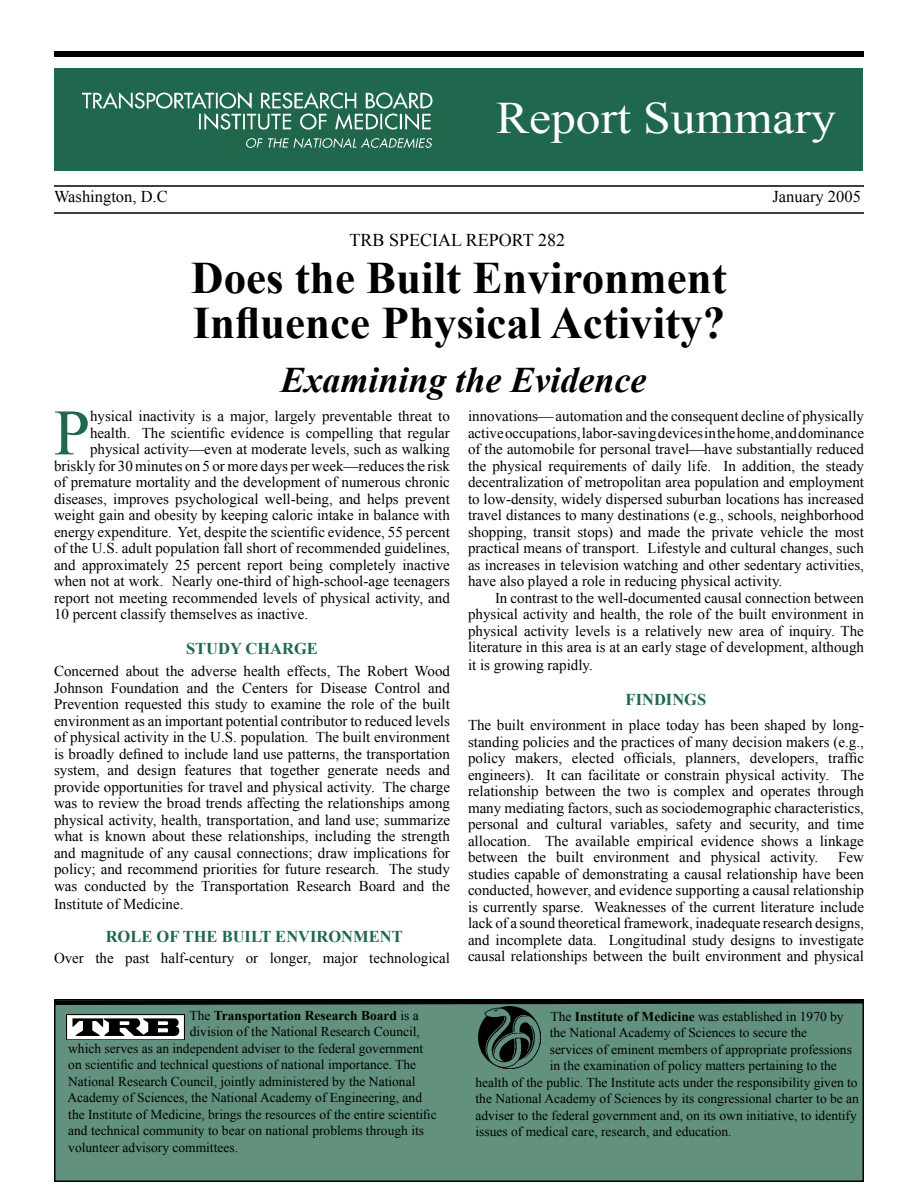
<style>
.page{position:relative;width:918px;height:1188px;background:#fff}
.page>*{position:absolute;margin:0;border:0;box-sizing:border-box;transform-origin:0 0}
.t1{font:64.8px "Times New Roman";color:#1f674d}
.t2{font:700 45px/45px "Times New Roman";color:#000}
.t3{font:45px "Times New Roman";color:#fff;scale:1.1 1}
.t4{font:italic 700 36px "Times New Roman";color:#000}
.t5{font:18px "Times New Roman";color:#000}
.t6{font:700 16.5px "Times New Roman";color:#1f674d}
.t7{font:16.5px "Times New Roman";color:#000}
.t8{font:15px/16.5px "Times New Roman";color:#000;text-align:justify}
.t9{font:13.5px "Times New Roman";color:#000}
.t10{font:700 13.5px "Times New Roman";color:#000}
.s1{font-weight:400}
.s2{font-weight:700}
</style>
<div class="page">
<div style="left:54px;top:51px;width:810px;height:6px;background:#000"></div>
<div style="left:55px;top:68px;width:808px;height:103px;background:#1f674d"></div>
<div style="left:55px;top:1000px;width:808px;height:181px;background:#62917e"></div>
<div style="left:54px;top:999px;width:810px;height:183px;border:2px solid #000"></div>
<svg style="left:54px;top:999px;width:810px;height:8px"></svg>
<hr style="left:54px;top:212px;width:810px;height:2px;background:#000">
<hr style="left:54px;top:185px;width:810px;height:2px;background:#000">
<img style="left:83px;top:93px;width:349px;height:33px">
<div style="left:223px;top:111px;width:211px;height:39px;background:#1f664a"></div>
<img style="left:200px;top:113px;width:232px;height:34px">
<img style="left:479px;top:1007px;width:61px;height:61px">
<img style="left:66px;top:1014px;width:118px;height:26px">
<h2 class="t3" style="left:496px;top:88px;width:310px">Report Summary</h2>
<p class="t7" style="left:54px;top:185px;width:115px">Washington, D.C</p>
<p class="t7" style="left:773px;top:185px;width:90px">January 2005</p>
<p class="t5" style="left:350px;top:228px;width:217px">TRB SPECIAL REPORT 282</p>
<h2 class="t2" style="left:191px;top:254px;width:537px">Does the Built Environment<br>Influence Physical Activity?</h2>
<h3 class="t4" style="left:280px;top:355px;width:368px">Examining the Evidence</h3>
<h1 class="t1" style="left:54px;top:389px;width:38px">P</h1>
<p class="t8" style="left:90px;top:408px;width:361px">hysical inactivity is a major, largely preventable threat to</p>
<p class="t8" style="left:90px;top:424px;width:361px">health. The scientific evidence is compelling that regular</p>
<p class="t8" style="left:90px;top:441px;width:361px">physical activity—even at moderate levels, such as walking</p>
<p class="t8" style="left:54px;top:457px;width:398px">briskly for 30 minutes on 5 or more days per week—reduces the risk</p>
<p class="t8" style="left:54px;top:474px;width:397px">of premature mortality and the development of numerous chronic</p>
<p class="t8" style="left:54px;top:490px;width:397px">diseases, improves psychological well-being, and helps prevent</p>
<p class="t8" style="left:54px;top:507px;width:397px">weight gain and obesity by keeping caloric intake in balance with</p>
<p class="t8" style="left:54px;top:523px;width:398px">energy expenditure. Yet, despite the scientific evidence, 55 percent</p>
<p class="t8" style="left:54px;top:540px;width:397px">of the U.S. adult population fall short of recommended guidelines,</p>
<p class="t8" style="left:54px;top:556px;width:397px">and approximately 25 percent report being completely inactive</p>
<p class="t8" style="left:54px;top:573px;width:398px">when not at work. Nearly one-third of high-school-age teenagers</p>
<p class="t8" style="left:54px;top:589px;width:397px">report not meeting recommended levels of physical activity, and</p>
<p class="t8" style="left:54px;top:606px;width:256px">10 percent classify themselves as inactive.</p>
<p class="t6" style="left:186px;top:637px;width:133px">STUDY CHARGE</p>
<p class="t8" style="left:54px;top:663px;width:398px">Concerned about the adverse health effects, The Robert Wood Johnson Foundation and the Centers for Disease Control and Prevention requested this study to examine the role of the built environment as an important potential contributor to reduced levels of physical activity in the U.S. population. The built environment is broadly defined to include land use patterns, the transportation system, and design features that together generate needs and provide opportunities for travel and physical activity. The charge was to review the broad trends affecting the relationships among physical activity, health, transportation, and land use; summarize what is known about these relationships, including the strength and magnitude of any causal connections; draw implications for policy; and recommend priorities for future research. The study was conducted by the Transportation Research Board and the</p>
<p class="t8" style="left:54px;top:895px;width:131px">Institute of Medicine.</p>
<p class="t6" style="left:106px;top:925px;width:299px">ROLE OF THE BUILT ENVIRONMENT</p>
<p class="t8" style="left:54px;top:949px;width:398px">Over the past half-century or longer, major technological</p>
<p class="t10" style="left:190px;top:1006px;width:231px"><span class="s1">The</span> Transportation Research Board <span class="s1">is a</span></p>
<p class="t9" style="left:190px;top:1022px;width:232px">division of the National Research Council,</p>
<p class="t9" style="left:68px;top:1039px;width:357px">which serves as an independent adviser to the federal government</p>
<p class="t9" style="left:68px;top:1055px;width:350px">on scientific and technical questions of national importance. The</p>
<p class="t9" style="left:68px;top:1072px;width:349px">National Research Council, jointly administered by the National</p>
<p class="t9" style="left:68px;top:1088px;width:356px">Academy of Sciences, the National Academy of Engineering, and</p>
<p class="t9" style="left:68px;top:1105px;width:370px">the Institute of Medicine, brings the resources of the entire scientific</p>
<p class="t9" style="left:68px;top:1121px;width:357px">and technical community to bear on national problems through its</p>
<p class="t9" style="left:68px;top:1138px;width:171px">volunteer advisory committees.</p>
<p class="t8" style="left:468px;top:408px;width:398px">innovations automation and the consequent decline of physically active occupations, labor-saving devices in the home, and dominance of the automobile for personal travel have substantially reduced the physical requirements of daily life. In addition, the steady decentralization of metropolitan area population and employment to low-density, widely dispersed suburban locations has increased travel distances to many destinations (e.g., schools, neighborhood shopping, transit stops) and made the private vehicle the most practical means of transport. Lifestyle and cultural changes, such as increases in television watching and other sedentary activities, have also played a role in reducing physical activity.</p>
<p class="t8" style="left:468px;top:589px;width:398px;text-indent:27px">In contrast to the well-documented causal connection between physical activity and health, the role of the built environment in physical activity levels is a relatively new area of inquiry. The literature in this area is at an early stage of development, although</p>
<p class="t8" style="left:468px;top:657px;width:126px">it is growing rapidly.</p>
<p class="t6" style="left:626px;top:688px;width:82px">FINDINGS</p>
<p class="t8" style="left:468px;top:717px;width:398px">The built environment in place today has been shaped by long&shy;standing policies and the practices of many decision makers (e.g., policy makers, elected officials, planners, developers, traffic engineers). It can facilitate or constrain physical activity. The relationship between the two is complex and operates through many mediating factors, such as sociodemographic characteristics, personal and cultural variables, safety and security, and time allocation. The available empirical evidence shows a linkage between the built environment and physical activity.</p>
<p class="t8" style="left:468px;top:849px;width:398px;text-indent:370px">Few studies capable of demonstrating a causal relationship have been conducted, however, and evidence supporting a causal relationship is currently sparse. Weaknesses of the current literature include lack of a sound theoretical framework, inadequate research designs, and incomplete data. Longitudinal study designs to investigate causal relationships between the built environment and physical</p>
<p class="t9" style="left:551px;top:1007px;width:295px">The <span class="s2">Institute of Medicine</span> was established in 1970 by</p>
<p class="t9" style="left:550px;top:1023px;width:259px">the National Academy of Sciences to secure the</p>
<p class="t9" style="left:550px;top:1040px;width:304px">services of eminent members of appropriate professions</p>
<p class="t9" style="left:550px;top:1056px;width:289px">in the examination of policy matters pertaining to the</p>
<p class="t9" style="left:476px;top:1073px;width:384px">health of the public. The Institute acts under the responsibility given to</p>
<p class="t9" style="left:476px;top:1089px;width:385px">the National Academy of Sciences by its congressional charter to be an</p>
<p class="t9" style="left:476px;top:1106px;width:383px">adviser to the federal government and, on its own initiative, to identify</p>
<p class="t9" style="left:476px;top:1122px;width:258px">issues of medical care, research, and education.</p>
</div>
